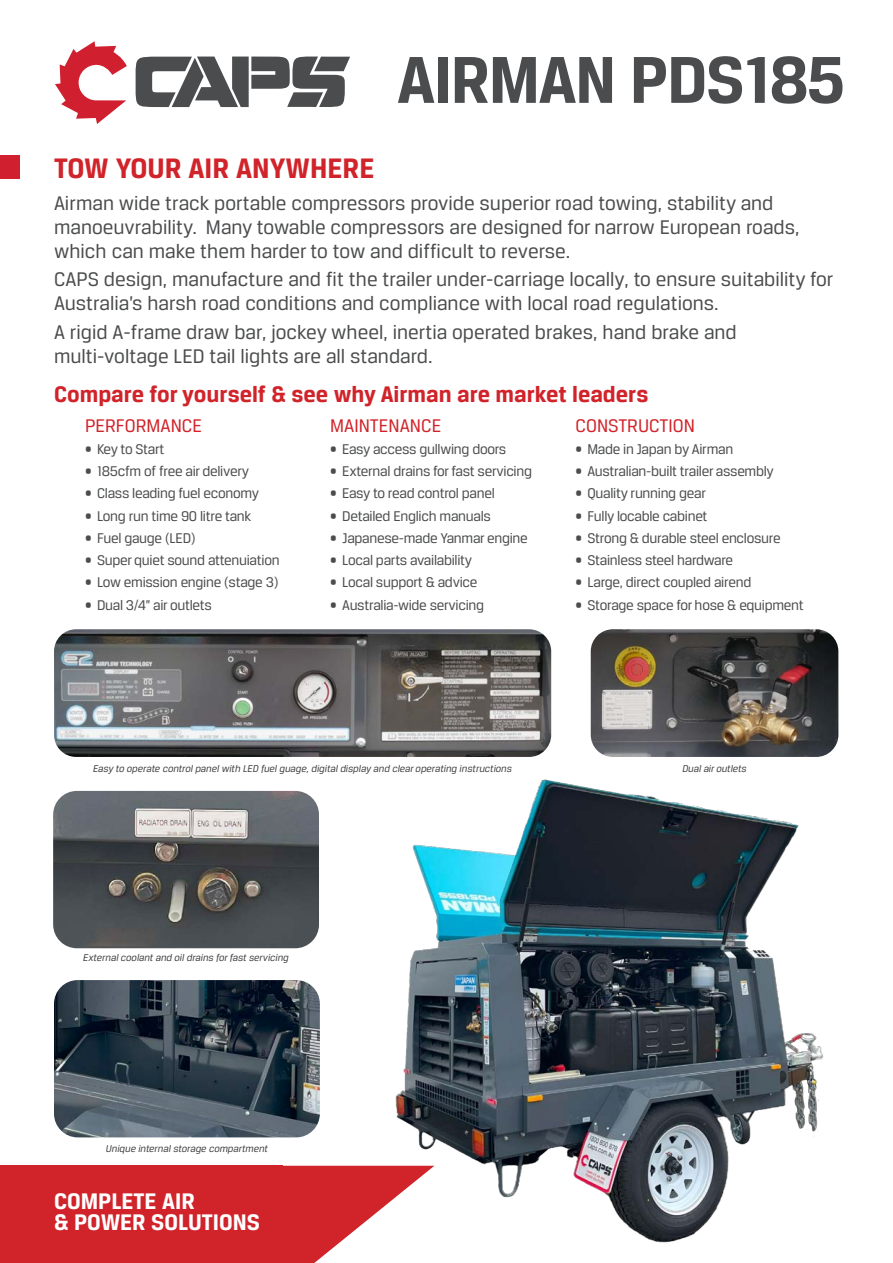
<style>
.page{position:relative;width:893px;height:1263px;background:#fff}
.page>*{position:absolute;margin:0;border:0;box-sizing:border-box;transform-origin:0 0}
.t1{font:700 70.5px "Breuer Text";letter-spacing:-.02em;color:#4b4c4d}
.t2{font:700 30px "Breuer Text";color:#d1232a}
.t3{font:700 24px "Breuer Text";color:#d1232a}
.t4{font:700 24px "Breuer Text";color:#fff}
.t5{font:21px/24px "Breuer Text";color:#4b4c4d}
.t6{font:19.5px "Breuer Text";color:#d1232a}
.t7{font:15px "Breuer Text";letter-spacing:-.02em;color:#4b4c4d}
.t8{font:italic 10.5px "Breuer Text";color:#3e3e3f}
</style>
<div class="page">
<div style="left:0;top:155px;width:19px;height:24px;background:#d0202f"></div>
<svg style="left:55px;top:41px;width:72px;height:83px"></svg>
<svg style="left:136px;top:57px;width:214px;height:50px"></svg>
<svg style="left:283px;top:1166px;width:104px;height:97px"></svg>
<div style="left:0;top:1166px;width:283px;height:97px;background:#d1232a"></div>
<img style="left:387px;top:779px;width:437px;height:464px">
<img style="left:591px;top:629px;width:247px;height:128px">
<img style="left:53px;top:791px;width:266px;height:157px">
<img style="left:54px;top:980px;width:266px;height:157px">
<img style="left:54px;top:629px;width:497px;height:128px">
<p class="t1" style="left:397px;top:40px;width:449px">AIRMAN PDS185</p>
<p class="t2" style="left:54px;top:151px;width:322px">TOW YOUR AIR ANYWHERE</p>
<p class="t5" style="left:54px;top:191px;width:747px">Airman wide track portable compressors provide superior road towing, stability and manoeuvrability. Many towable compressors are designed for narrow European roads, which can make them harder to tow and difficult to reverse.</p>
<p class="t5" style="left:54px;top:267px;width:781px">CAPS design, manufacture and fit the trailer under-carriage locally, to ensure suitability for<br>Australia’s harsh road conditions and compliance with local road regulations.</p>
<p class="t5" style="left:54px;top:319px;width:684px">A rigid A-frame draw bar, jockey wheel, inertia operated brakes, hand brake and multi-voltage LED tail lights are all standard.</p>
<p class="t3" style="left:54px;top:380px;width:596px">Compare for yourself &amp; see why Airman are market leaders</p>
<p class="t6" style="left:85px;top:415px;width:119px">PERFORMANCE</p>
<p class="t7" style="left:85px;top:441px;width:81px">• Key to Start</p>
<p class="t7" style="left:85px;top:463px;width:166px">• 185cfm of free air delivery</p>
<p class="t7" style="left:85px;top:485px;width:176px">• Class leading fuel economy</p>
<p class="t7" style="left:85px;top:507px;width:168px">• Long run time 90 litre tank</p>
<p class="t7" style="left:85px;top:530px;width:112px">• Fuel gauge (LED)</p>
<p class="t7" style="left:85px;top:552px;width:196px">• Super quiet sound attenuiation</p>
<p class="t7" style="left:85px;top:574px;width:195px">• Low emission engine (stage 3)</p>
<p class="t7" style="left:85px;top:596px;width:128px">• Dual 3/4” air outlets</p>
<p class="t6" style="left:330px;top:415px;width:113px">MAINTENANCE</p>
<p class="t7" style="left:330px;top:441px;width:178px">• Easy access gullwing doors</p>
<p class="t7" style="left:330px;top:463px;width:203px">• External drains for fast servicing</p>
<p class="t7" style="left:330px;top:485px;width:166px">• Easy to read control panel</p>
<p class="t7" style="left:330px;top:507px;width:162px">• Detailed Englich manuals</p>
<p class="t7" style="left:330px;top:530px;width:199px">• Japanese-made Yanmar engine</p>
<p class="t7" style="left:330px;top:552px;width:144px">• Local parts availability</p>
<p class="t7" style="left:330px;top:574px;width:149px">• Local support &amp; advice</p>
<p class="t7" style="left:330px;top:596px;width:155px">• Australia-wide servicing</p>
<p class="t6" style="left:575px;top:415px;width:121px">CONSTRUCTION</p>
<p class="t7" style="left:575px;top:441px;width:159px">• Made in Japan by Airman</p>
<p class="t7" style="left:575px;top:463px;width:200px">• Australian-built trailer assembly</p>
<p class="t7" style="left:575px;top:485px;width:132px">• Quality running gear</p>
<p class="t7" style="left:575px;top:507px;width:134px">• Fully locable cabinet</p>
<p class="t7" style="left:575px;top:530px;width:207px">• Strong &amp; durable steel enclosure</p>
<p class="t7" style="left:575px;top:552px;width:159px">• Stainless steel hardware</p>
<p class="t7" style="left:575px;top:574px;width:177px">• Large, direct coupled airend</p>
<p class="t7" style="left:575px;top:596px;width:230px">• Storage space for hose &amp; equipment</p>
<p class="t8" style="left:93px;top:762px;width:420px">Easy to operate control panel with LED fuel guage, digital display and clear operating instructions</p>
<p class="t8" style="left:682px;top:762px;width:66px">Dual air outlets</p>
<p class="t8" style="left:83px;top:952px;width:207px">External coolant and oil drains for fast servicing</p>
<p class="t8" style="left:106px;top:1143px;width:164px">Unique internal storage compartment</p>
<p class="t4" style="left:54px;top:1187px;width:142px">COMPLETE AIR</p>
<p class="t4" style="left:54px;top:1208px;width:208px">&amp; POWER SOLUTIONS</p>
</div>
